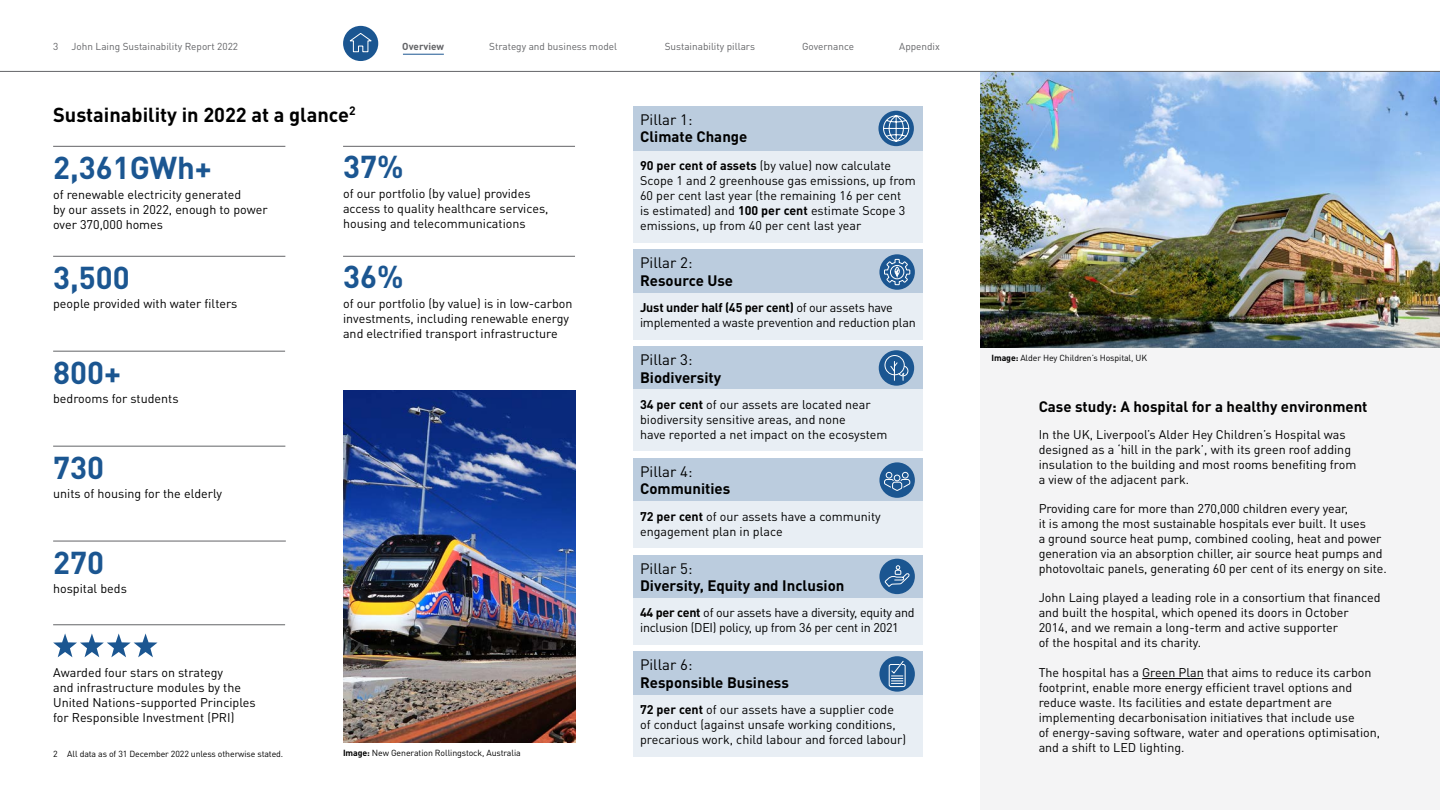
<style>
.page{position:relative;width:1440px;height:810px;background:#fff}
.page>*{position:absolute;margin:0;border:0;box-sizing:border-box;transform-origin:0 0}
.t1{font:700 31.25px "DINOT";color:#1b5691}
.t2{font:700 20px "DINOT";color:#000}
.t3{font:700 15px/17.5px "DINOT";color:#000}
.t4{font:12.5px/15px "DINOT";color:#000}
.t5{font:12.5px/15px "DINOT";letter-spacing:-.02em;color:#000}
.t6{font:10px "DINOT";color:#636467}
.t7{font:700 10px "DINOT";color:#636467}
.t8{font:8.75px "DINOT";letter-spacing:-.01em;color:#000}
.s1{font-weight:700}
.s2{font-weight:400}
</style>
<div class="page">
<div style="left:981px;top:347px;width:459px;height:463px;background:#f4f4f5"></div>
<hr style="left:1142px;top:678px;width:62px;height:1px;background:#000">
<hr style="left:53px;top:541px;width:233px;height:1px;background:#636467">
<hr style="left:53px;top:625px;width:232px;height:1px;background:#636467">
<hr style="left:53px;top:351px;width:232px;height:1px;background:#636467">
<hr style="left:343px;top:256px;width:232px;height:1px;background:#636467">
<hr style="left:53px;top:446px;width:232px;height:1px;background:#636467">
<hr style="left:53px;top:256px;width:232px;height:1px;background:#636467">
<hr style="left:343px;top:146px;width:232px;height:1px;background:#636467">
<hr style="left:53px;top:146px;width:232px;height:1px;background:#636467">
<div style="left:633px;top:106px;width:290px;height:45px;background:#bbccde"></div>
<div style="left:633px;top:250px;width:290px;height:43px;background:#bbccde"></div>
<div style="left:633px;top:347px;width:290px;height:43px;background:#bbccde"></div>
<div style="left:633px;top:458px;width:290px;height:43px;background:#bbccde"></div>
<div style="left:633px;top:555px;width:290px;height:43px;background:#bbccde"></div>
<div style="left:633px;top:652px;width:290px;height:43px;background:#bbccde"></div>
<div style="left:633px;top:151px;width:290px;height:92px;background:#e8eef4"></div>
<div style="left:633px;top:293px;width:290px;height:46px;background:#e8eef4"></div>
<div style="left:633px;top:390px;width:290px;height:61px;background:#e8eef4"></div>
<div style="left:633px;top:501px;width:290px;height:47px;background:#e8eef4"></div>
<div style="left:633px;top:598px;width:290px;height:47px;background:#e8eef4"></div>
<div style="left:633px;top:695px;width:290px;height:62px;background:#e8eef4"></div>
<hr style="left:403px;top:54px;width:41px;height:1px;background:#1b5691">
<div style="left:343px;top:26px;width:35px;height:35px;background:#1b5691;border-radius:50%"></div>
<svg style="left:349px;top:33px;width:23px;height:19px"></svg>
<svg style="left:53px;top:633px;width:105px;height:24px"></svg>
<img style="left:343px;top:390px;width:232px;height:352px">
<img style="left:878px;top:110px;width:36px;height:37px">
<img style="left:879px;top:254px;width:36px;height:36px">
<img style="left:878px;top:350px;width:37px;height:36px">
<img style="left:879px;top:462px;width:36px;height:36px">
<img style="left:879px;top:558px;width:36px;height:37px">
<img style="left:879px;top:656px;width:36px;height:36px">
<img style="left:981px;top:72px;width:459px;height:275px">
<hr style="left:0;top:71px;width:1440px;height:1px;background:#636467">
<p class="t6" style="left:53px;top:40px;width:7px">3</p>
<p class="t6" style="left:72px;top:40px;width:168px">John Laing Sustainability Report 2022</p>
<p class="t7" style="left:402px;top:39px;width:43px">Overview</p>
<p class="t6" style="left:489px;top:40px;width:129px">Strategy and business model</p>
<p class="t6" style="left:665px;top:40px;width:92px">Sustainability pillars</p>
<p class="t6" style="left:802px;top:40px;width:54px">Governance</p>
<p class="t6" style="left:899px;top:40px;width:42px">Appendix</p>
<h2 class="t2" style="left:53px;top:101px;width:304px">Sustainability in 2022 at a glance<sup>2</sup></h2>
<p class="t1" style="left:53px;top:147px;width:160px">2,361GWh+</p>
<p class="t4" style="left:53px;top:186px;width:216px">of renewable electricity generated<br>by our assets in 2022, enough to power over 370,000 homes</p>
<p class="t1" style="left:53px;top:257px;width:78px">3,500</p>
<p class="t4" style="left:53px;top:296px;width:186px">people provided with water filters</p>
<p class="t1" style="left:343px;top:147px;width:62px">37%</p>
<p class="t4" style="left:343px;top:186px;width:207px">of our portfolio (by value) provides access to quality healthcare services, housing and telecommunications</p>
<p class="t1" style="left:343px;top:257px;width:62px">36%</p>
<p class="t4" style="left:343px;top:296px;width:231px">of our portfolio (by value) is in low-carbon investments, including renewable energy and electrified transport infrastructure</p>
<p class="t1" style="left:53px;top:352px;width:69px">800+</p>
<p class="t4" style="left:53px;top:391px;width:127px">bedrooms for students</p>
<p class="t1" style="left:53px;top:447px;width:52px">730</p>
<p class="t4" style="left:53px;top:486px;width:170px">units of housing for the elderly</p>
<p class="t1" style="left:53px;top:542px;width:52px">270</p>
<p class="t4" style="left:53px;top:581px;width:75px">hospital beds</p>
<p class="t4" style="left:53px;top:665px;width:204px">Awarded four stars on strategy<br>and infrastructure modules by the United Nations-supported Principles for Responsible Investment (PRI)</p>
<p class="t8" style="left:53px;top:748px;width:232px">2 All data as of 31 December 2022 unless otherwise stated.</p>
<p class="t8" style="left:343px;top:747px;width:179px"><span class="s1">Image:</span> New Generation Rollingstock, Australia</p>
<h3 class="t3" style="left:640px;top:110px;width:109px"><span class="s2">Pillar 1:<br></span>Climate Change</h3>
<p class="t4" style="left:640px;top:158px;width:277px"><span class="s1">90 per cent of assets</span> (by value) now calculate Scope 1 and 2 greenhouse gas emissions, up from 60 per cent last year (the remaining 16 per cent<br>is estimated) and <span class="s1">100 per cent</span> estimate Scope 3 emissions, up from 40 per cent last year</p>
<h3 class="t3" style="left:640px;top:254px;width:95px"><span class="s2">Pillar 2:<br></span>Resource Use</h3>
<p class="t5" style="left:640px;top:300px;width:277px"><span class="s1">Just under half (45 per cent)</span> of our assets have implemented a waste prevention and reduction plan</p>
<h3 class="t3" style="left:640px;top:350px;width:83px"><span class="s2">Pillar 3:<br></span>Biodiversity</h3>
<p class="t4" style="left:640px;top:397px;width:249px"><span class="s1">34 per cent</span> of our assets are located near biodiversity sensitive areas, and none<br>have reported a net impact on the ecosystem</p>
<h3 class="t3" style="left:640px;top:462px;width:92px"><span class="s2">Pillar 4:<br></span>Communities</h3>
<p class="t4" style="left:640px;top:508px;width:242px"><span class="s1">72 per cent</span> of our assets have a community engagement plan in place</p>
<h3 class="t3" style="left:640px;top:559px;width:206px"><span class="s2">Pillar 5:<br></span>Diversity, Equity and Inclusion</h3>
<p class="t5" style="left:640px;top:605px;width:276px"><span class="s1">44 per cent</span> of our assets have a diversity, equity and inclusion (DEI) policy, up from 36 per cent in 2021</p>
<h3 class="t3" style="left:640px;top:656px;width:150px"><span class="s2">Pillar 6:<br></span>Responsible Business</h3>
<p class="t4" style="left:640px;top:702px;width:268px"><span class="s1">72 per cent</span> of our assets have a supplier code of conduct (against unsafe working conditions, precarious work, child labour and forced labour)</p>
<p class="t8" style="left:992px;top:352px;width:157px"><span class="s1">Image:</span> Alder Hey Children’s Hospital, UK</p>
<h3 class="t3" style="left:1039px;top:397px;width:330px">Case study: A hospital for a healthy environment</h3>
<p class="t4" style="left:1039px;top:427px;width:319px">In the UK, Liverpool’s Alder Hey Children’s Hospital was designed as a ‘hill in the park’, with its green roof adding insulation to the building and most rooms benefiting from a view of the adjacent park.</p>
<p class="t4" style="left:1039px;top:501px;width:350px">Providing care for more than 270,000 children every year,<br>it is among the most sustainable hospitals ever built. It uses<br>a ground source heat pump, combined cooling, heat and power generation via an absorption chiller, air source heat pumps and photovoltaic panels, generating 60 per cent of its energy on site.</p>
<p class="t4" style="left:1039px;top:590px;width:343px">John Laing played a leading role in a consortium that financed and built the hospital, which opened its doors in October 2014, and we remain a long-term and active supporter<br>of the hospital and its charity.</p>
<p class="t4" style="left:1039px;top:664px;width:343px">The hospital has a Green Plan that aims to reduce its carbon footprint, enable more energy efficient travel options and reduce waste. Its facilities and estate department are implementing decarbonisation initiatives that include use<br>of energy-saving software, water and operations optimisation, and a shift to LED lighting.</p>
</div>
